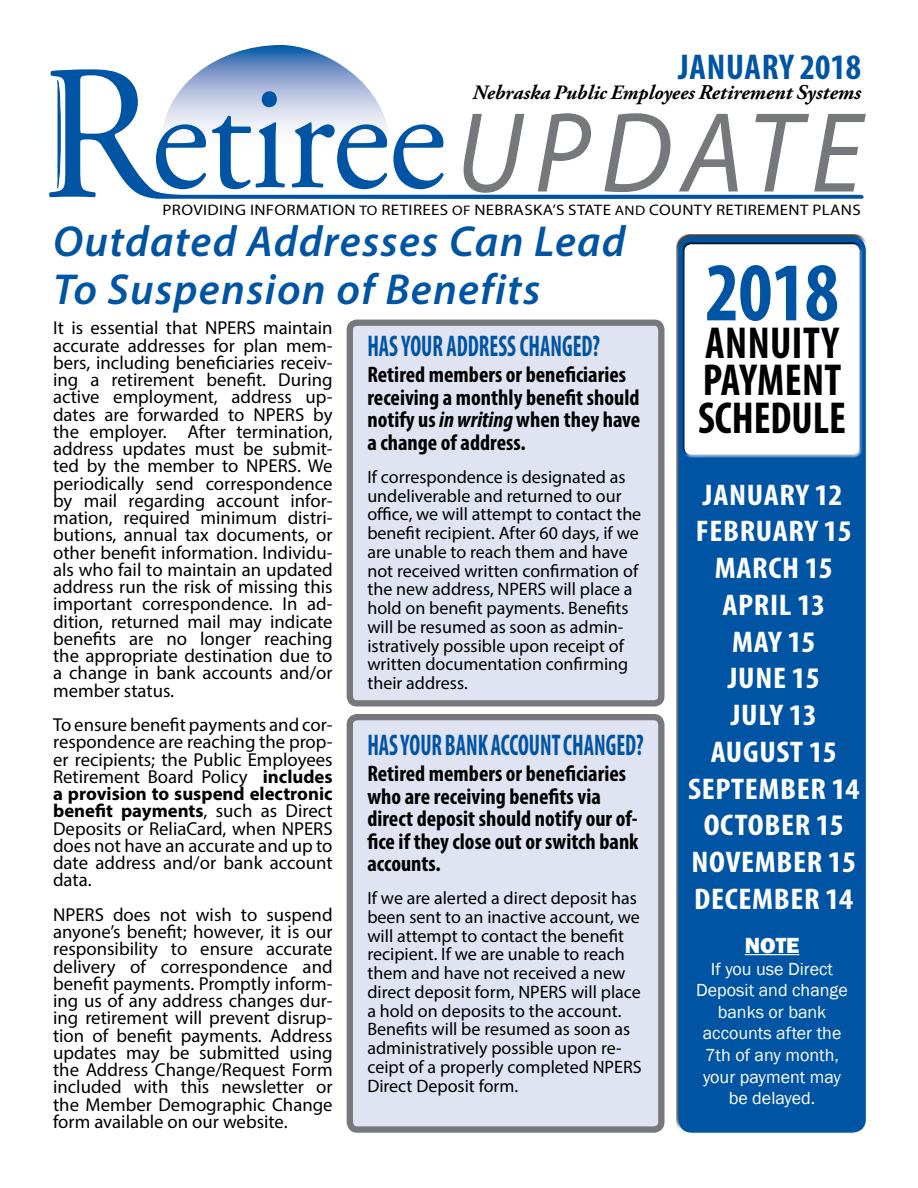
<style>
.page{position:relative;width:918px;height:1188px;background:#fff}
.page>*{position:absolute;margin:0;border:0;box-sizing:border-box;transform-origin:0 0}
.t1{font:700 condensed 84px "Myriad Pro";color:#0054a4;scale:.95 1}
.t2{font:700 condensed 45px/37.5px "Myriad Pro";letter-spacing:.01em;color:#000;text-align:justify;scale:.95 1}
.t3{font:italic 600 43.5px/48px "Myriad Pro";letter-spacing:.03em;color:#0054a4}
.t4{font:700 condensed 36px "Myriad Pro";letter-spacing:.02em;color:#0054a4}
.t5{font:700 condensed 30px/36.8px "Myriad Pro";letter-spacing:.02em;color:#fff;scale:1.1 1}
.t6{font:700 condensed 30px "Myriad Pro";color:#0054a4;scale:.75 1}
.t7{font:700 condensed 22.5px/22.5px "Myriad Pro";color:#000}
.t8{font:800 22.5px "Franklin Gothic";color:#fff}
.t9{font:italic 700 20.4px "Adobe Garamond Pro";color:#000}
.t10{font:18.75px/17.2px "Myriad Pro";color:#000;text-align:justify}
.t11{font:18px/18.8px "Myriad Pro";color:#000}
.t12{font:18px/21.6px "Franklin Gothic";color:#fff;text-align:center}
.t13{font:15.3px "Myriad Pro";letter-spacing:.02em;color:#000;scale:1.11 1}
.s1{font-size:21px}
.s2{font-size:13.8px}
.s3{font-weight:700}
.s4{font-style:italic}
</style>
<div class="page">
<svg style="left:49px;top:69px;width:815px;height:130px"></svg>
<svg style="left:156px;top:45px;width:288px;height:144px"></svg>
<svg style="left:464px;top:114px;width:60px;height:79px"></svg>
<svg style="left:538px;top:113px;width:53px;height:78px"></svg>
<svg style="left:604px;top:113px;width:66px;height:79px"></svg>
<svg style="left:679px;top:114px;width:59px;height:77px"></svg>
<svg style="left:755px;top:114px;width:111px;height:78px"></svg>
<svg style="left:56px;top:80px;width:5px;height:109px"></svg>
<div style="left:350px;top:323px;width:311px;height:380px;background:#e0e3f2;border-radius:7px"></div>
<div style="left:347px;top:320px;width:318px;height:387px;border:6px solid #77787b;border-radius:7px"></div>
<div style="left:350px;top:717px;width:311px;height:413px;background:#e0e3f2;border-radius:7px"></div>
<div style="left:347px;top:714px;width:318px;height:419px;border:6px solid #77787b;border-radius:7px"></div>
<div style="left:678px;top:237px;width:188px;height:896px;background:#0054a4;border-radius:14px"></div>
<div style="left:682px;top:242px;width:179px;height:211px;background:#000;opacity:.75"></div>
<div style="left:685px;top:244px;width:175px;height:211px;background:#fff;border-radius:7px"></div>
<hr style="left:745px;top:954px;width:54px;height:1px;background:#fff">
<h3 class="t4" style="left:678px;top:45px;width:185px">January 2018</h3>
<p class="t9" style="left:473px;top:81px;width:390px">Nebraska Public Employees <span class="s1">Retirement Systems</span></p>
<p class="t13" style="left:163px;top:200px;width:631px">Providing Information <span class="s2">to</span> Retirees <span class="s2">of</span> Nebraska’s State <span class="s2">and</span> County Retirement Plans</p>
<h3 class="t3" style="left:53px;top:216px;width:574px">Outdated Addresses Can Lead<br>To Suspension of Benefits</h3>
<p class="t10" style="left:53px;top:319px;width:185px">It is essential that NPERS</p>
<p class="t10" style="left:53px;top:319px;width:281px;text-indent:210px">maintain accurate addresses for plan mem&shy;bers, including beneficiaries receiv&shy;ing a retirement benefit. During active employment, address up&shy;dates are forwarded to NPERS</p>
<p class="t10" style="left:53px;top:405px;width:281px;text-indent:260px">by the employer. After termination, address updates must be submit&shy;ted by the member to NPERS. We periodically send correspondence by mail regarding account infor&shy;mation, required minimum distri&shy;butions, annual tax documents, or other benefit information. I ndividu&shy;als who fail to maintain an updated address run the risk of missing this important correspondence. I n ad&shy;dition, returned mail may indicate benefits are no longer reaching the appropriate destination due to a change in bank accounts and/or member status.</p>
<p class="t10" style="left:53px;top:716px;width:281px;text-align:left">To ensure benefit payments and cor&shy;respondence are reaching the prop&shy;er recipients; the Public Employees<br>Retirement Board Policy <span class="s3">includes a provision to suspend electronic benefit payments</span>, such as Direct<br>Deposits or ReliaCard, when NPERS does not have an accurate and up to date address and/or bank account data.</p>
<p class="t10" style="left:53px;top:906px;width:33px">NPERS</p>
<p class="t10" style="left:53px;top:906px;width:281px;text-indent:60px">does not wish to suspend anyone’s benefit; however, it is our responsibility to ensure accurate delivery of correspondence and benefit payments. Promptly inform&shy;ing us of any address changes dur&shy;ing retirement will prevent disrup&shy;tion of benefit payments. Address updates may be submitted using the Address Change/Request Form included with this newsletter or the Member Demographic Change form available on our website.</p>
<h3 class="t6" style="left:367px;top:328px;width:312px">HAS YOUR ADDRESS CHANGED?</h3>
<p class="t7" style="left:367px;top:363px;width:274px">Retired members or beneficiaries receiving a monthly benefit should notify us <span class="s4">in writing</span> when they have a change of address.</p>
<p class="t11" style="left:367px;top:467px;width:275px">If correspondence is designated as undeliverable and returned to our office, we will attempt to contact the benefit recipient. After 60 days, if we are unable to reach them and have not received written confirmation of the new address, NPERS</p>
<p class="t11" style="left:367px;top:580px;width:267px;text-indent:183px">will place a hold on benefit payments. Benefits will be resumed as soon as admin&shy;istratively possible upon receipt of written documentation confirming their address.</p>
<h3 class="t6" style="left:367px;top:727px;width:370px">HAS YOUR BAN K ACCOUNT CHANGED?</h3>
<p class="t7" style="left:367px;top:762px;width:273px">Retired members or beneficiaries who are receiving benefits via direct deposit should notify our of&shy;fice if they close out or switch bank accounts.</p>
<p class="t11" style="left:367px;top:888px;width:274px">If we are alerted a direct deposit has been sent to an inactive account, we will attempt to contact the benefit recipient. If we are unable to reach them and have not received a new direct deposit form, NPERS</p>
<p class="t11" style="left:367px;top:982px;width:275px;text-indent:204px">will place a hold on deposits to the account.<br>Benefits will be resumed as soon as administratively possible upon re&shy;ceipt of a properly completed NPERS<br>Direct Deposit form.</p>
<h1 class="t1" style="left:705px;top:240px;width:142px">2018</h1>
<h2 class="t2" style="left:698px;top:323px;width:150px">Annuity Payment Sched</h2>
<h2 class="t2" style="left:792px;top:398px;width:55px">ule</h2>
<h3 class="t5" style="left:703px;top:476px;width:129px">January 12</h3>
<h3 class="t5" style="left:696px;top:512px;width:143px">February 15</h3>
<h3 class="t5" style="left:715px;top:549px;width:109px">March 15</h3>
<h3 class="t5" style="left:722px;top:586px;width:95px">April 13</h3>
<h3 class="t5" style="left:732px;top:623px;width:77px">May 15</h3>
<h3 class="t5" style="left:728px;top:659px;width:85px">June 15</h3>
<h3 class="t5" style="left:731px;top:696px;width:80px">July 13</h3>
<h3 class="t5" style="left:711px;top:733px;width:116px">August 15</h3>
<h3 class="t5" style="left:688px;top:770px;width:26px">Septe</h3>
<h3 class="t5" style="left:758px;top:770px;width:93px">mber 14</h3>
<h3 class="t5" style="left:704px;top:806px;width:30px">Octobe</h3>
<h3 class="t5" style="left:691px;top:806px;width:151px;text-indent:103px">r 15<br>November 15<br>December 14</h3>
<p class="t8" style="left:745px;top:931px;width:56px">NOTE</p>
<p class="t12" style="left:696px;top:958px;width:153px">If you use Direct<br>Deposit and change banks or bank accounts after the<br>7th of any month, your payment may be delayed.</p>
</div>
